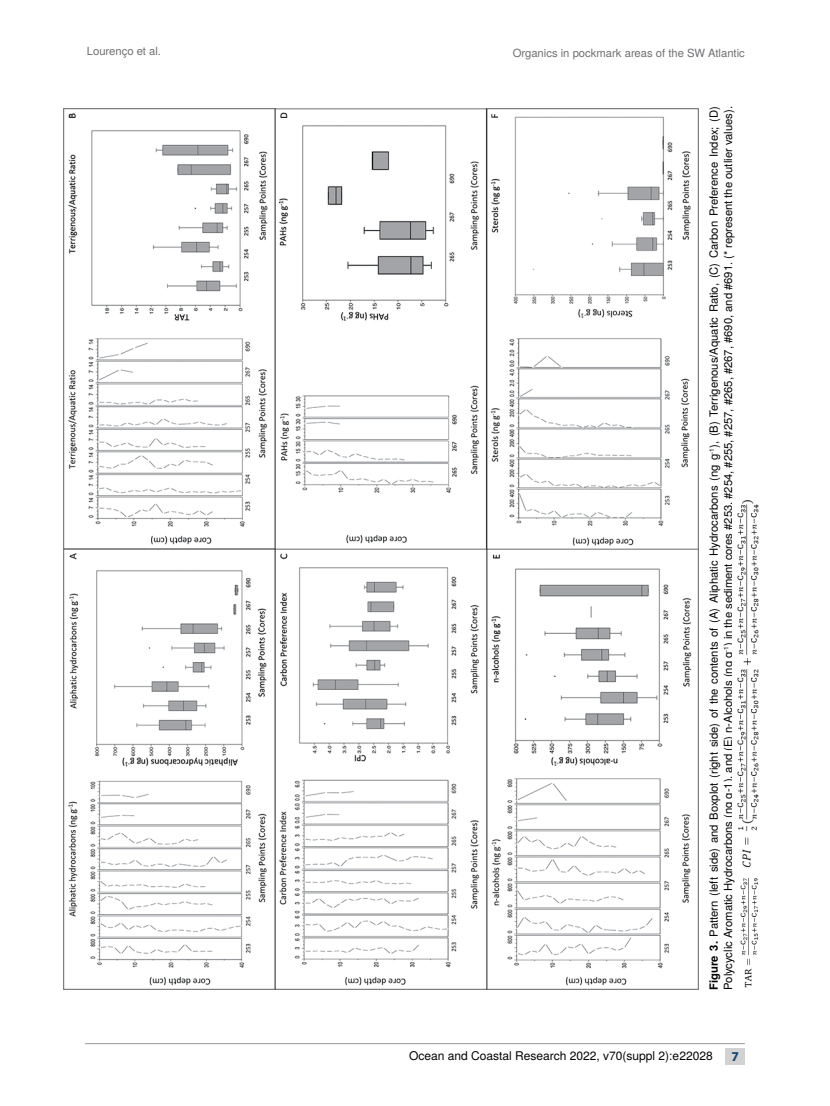
<style>
.page{position:relative;width:830px;height:1106px;background:#fff}
.page>*{position:absolute;margin:0;border:0;box-sizing:border-box;transform-origin:0 0}
.t1{font:700 13.5px "Myriad Pro";color:#134272}
.t2{font:12px "Te X Gyre Heros";color:#000}
.t3{font:11.25px/14.2px "Te X Gyre Heros";color:#000}
.t4{font:11.25px "Te X Gyre Heros";color:#6d6e71}
.s1{font-weight:700}
</style>
<div class="page">
<hr style="left:85px;top:1043px;width:659px;height:1px;background:#9a9a9b">
<div style="left:725px;top:1048px;width:19px;height:16px;background:#d2d2d2"></div>
<img style="left:64px;top:108px;width:633px;height:881px">
<img style="left:740px;top:877px;width:18px;height:111px">
<img style="left:737px;top:500px;width:22px;height:368px">
<p class="t4" style="left:87px;top:42px;width:76px">Lourenço et al.</p>
<p class="t4" style="left:512px;top:44px;width:233px">Organics in pockmark areas of the SW Atlantic</p>
<p class="t3" style="left:705px;top:989px;width:885px;rotate:-90deg"><span class="s1">Figure 3.</span> Pattern (left side) and Boxplot (right side) of the contents of (A) Aliphatic Hydrocarbons (ng g<sup>-1</sup>), (B) Terrigenous/Aquatic Ratio, (C) Carbon Preference Index; (D)<br>Polycyclic Aromatic Hydrocarbons (ng g-1), and (E) n-Alcohols (ng g<sup>-1</sup>) in the sediment cores #253, #254, #255, #257, #265, #267, #690, and #691. (* represent the outlier values).</p>
<p class="t2" style="left:409px;top:1046px;width:305px">Ocean and Coastal Research 2022, v70(suppl 2):e22028</p>
<p class="t1" style="left:731px;top:1047px;width:9px">7</p>
</div>
